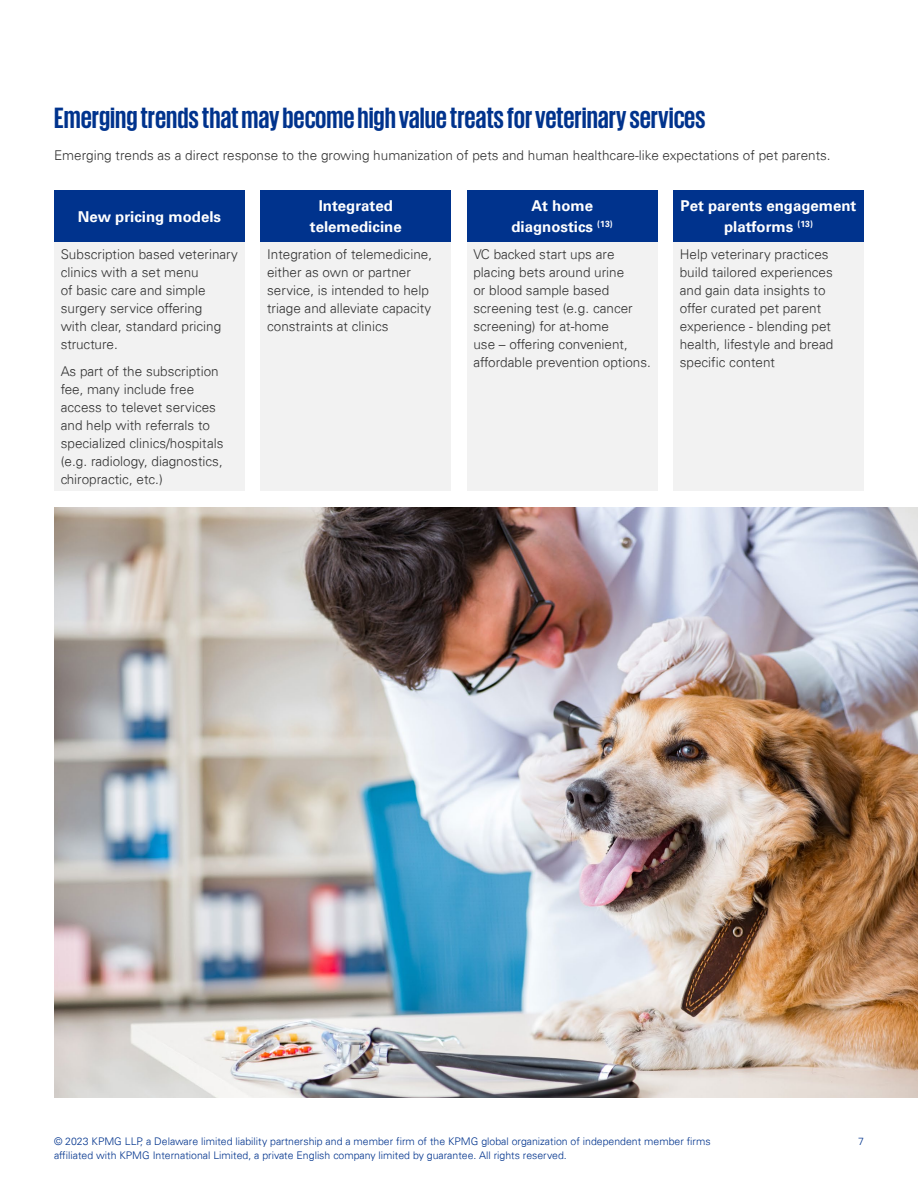
<style>
.page{position:relative;width:918px;height:1188px;background:#fff}
.page>*{position:absolute;margin:0;border:0;box-sizing:border-box;transform-origin:0 0}
.t1{font:700 30px "KPMG";color:#00338d}
.t2{font:700 15px/21px "Univers";color:#fff;text-align:center}
.t3{font:300 13.5px/18px "Univers 45";color:#333}
.t4{font:300 10.5px "Univers 45";color:#00338d}
</style>
<div class="page">
<img style="left:54px;top:508px;width:864px;height:590px">
<div style="left:54px;top:190px;width:191px;height:52px;background:#00338d"></div>
<div style="left:54px;top:242px;width:191px;height:248px;background:#f2f2f2"></div>
<div style="left:260px;top:190px;width:191px;height:52px;background:#00338d"></div>
<div style="left:260px;top:242px;width:191px;height:248px;background:#f2f2f2"></div>
<div style="left:467px;top:190px;width:191px;height:52px;background:#00338d"></div>
<div style="left:467px;top:242px;width:191px;height:248px;background:#f2f2f2"></div>
<div style="left:673px;top:190px;width:191px;height:52px;background:#00338d"></div>
<div style="left:673px;top:242px;width:191px;height:248px;background:#f2f2f2"></div>
<h1 class="t1" style="left:54px;top:103px;width:653px">Emerging trends that may become high value treats for veterinary services</h1>
<p class="t3" style="left:54px;top:146px;width:778px">Emerging trends as a direct response to the growing humanization of pets and human healthcare-like expectations of pet parents.</p>
<p class="t2" style="left:78px;top:206px;width:145px">New pricing models</p>
<p class="t3" style="left:61px;top:245px;width:179px">Subscription based veterinary clinics with a set menu<br>of basic care and simple surgery service offering<br>with clear, standard pricing structure.</p>
<p class="t3" style="left:61px;top:362px;width:164px">As part of the subscription fee, many include free access to televet services and help with referrals to specialized clinics/hospitals (e.g. radiology, diagnostics, chiropractic, etc.)</p>
<p class="t2" style="left:310px;top:196px;width:93px">Integrated telemedicine</p>
<p class="t3" style="left:267px;top:245px;width:167px">Integration of telemedicine, either as own or partner service, is intended to help triage and alleviate capacity constraints at clinics</p>
<p class="t2" style="left:511px;top:196px;width:103px">At home diagnostics <sup>(13)</sup></p>
<p class="t3" style="left:473px;top:245px;width:179px">VC backed start ups are placing bets around urine<br>or blood sample based screening test (e.g. cancer screening) for at-home<br>use – offering convenient, affordable prevention options.</p>
<p class="t2" style="left:681px;top:196px;width:177px">Pet parents engagement platforms <sup>(13)</sup></p>
<p class="t3" style="left:680px;top:245px;width:155px">Help veterinary practices build tailored experiences and gain data insights to offer curated pet parent experience - blending pet health, lifestyle and bread specific content</p>
<p class="t4" style="left:54px;top:1135px;width:658px">© 2023 KPMG LLP, a Delaware limited liability partnership and a member firm of the KPMG global organization of independent member firms</p>
<p class="t4" style="left:858px;top:1135px;width:7px">7</p>
<p class="t4" style="left:54px;top:1149px;width:514px">affiliated with KPMG International Limited, a private English company limited by guarantee. All rights reserved.</p>
</div>
